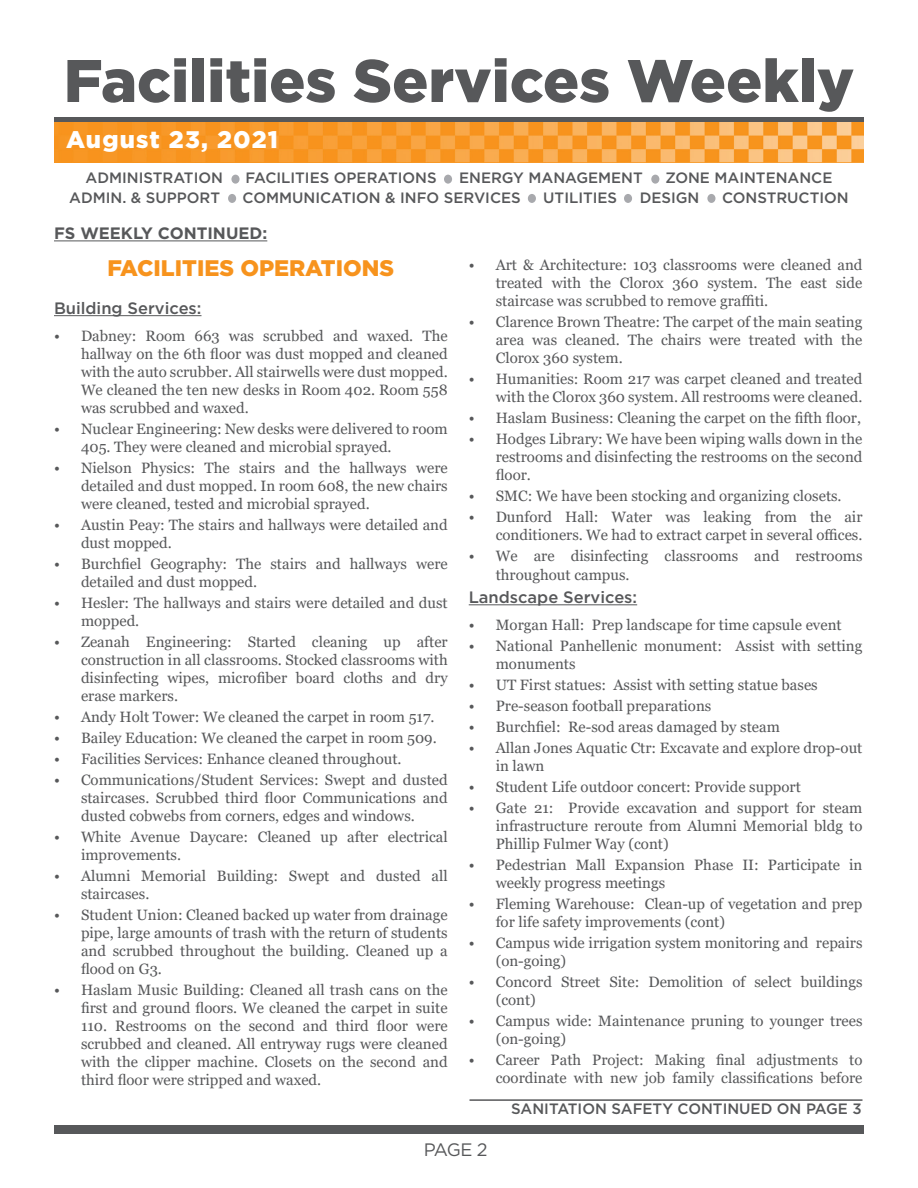
<style>
.page{position:relative;width:918px;height:1188px;background:#fff}
.page>*{position:absolute;margin:0;border:0;box-sizing:border-box;transform-origin:0 0}
.t1{font:900 60px "Gotham";color:#57585a}
.t2{font:900 24px "Gotham";letter-spacing:.05em;color:#fff}
.t3{font:900 22.5px "Gotham";color:#f7931d}
.t4{font:18px "Gotham";color:#57585a}
.t5{font:500 16.5px "Gotham";color:#57585a}
.t6{font:700 16.5px "Gotham";color:#57585a}
.t7{font:15px/18px "Georgia";color:#57585a}
.t8{font:500 15px "Gotham";color:#57585a}
</style>
<div class="page">
<div style="left:54px;top:1125px;width:810px;height:9px;background:#57585a"></div>
<div style="left:54px;top:117px;width:810px;height:6px;background:#57585a"></div>
<img style="left:54px;top:122px;width:810px;height:40px">
<hr style="left:470px;top:1099px;width:392px;height:2px;background:#57585a">
<hr style="left:54px;top:315px;width:148px;height:1px;background:#57585a">
<hr style="left:469px;top:604px;width:168px;height:1px;background:#57585a">
<hr style="left:54px;top:240px;width:213px;height:1px;background:#57585a">
<div style="left:228px;top:194px;width:8px;height:9px;background:#a8a9ad;border-radius:50%"></div>
<div style="left:528px;top:194px;width:8px;height:9px;background:#a8a9ad;border-radius:50%"></div>
<div style="left:444px;top:175px;width:8px;height:9px;background:#a8a9ad;border-radius:50%"></div>
<div style="left:624px;top:194px;width:8px;height:9px;background:#a8a9ad;border-radius:50%"></div>
<div style="left:231px;top:175px;width:9px;height:9px;background:#a8a9ad;border-radius:50%"></div>
<div style="left:707px;top:194px;width:8px;height:9px;background:#a8a9ad;border-radius:50%"></div>
<div style="left:651px;top:175px;width:8px;height:9px;background:#a8a9ad;border-radius:50%"></div>
<p class="t1" style="left:64px;top:39px;width:792px">Facilities Services Weekly</p>
<p class="t2" style="left:66px;top:123px;width:214px">August 23, 2021</p>
<p class="t8" style="left:86px;top:168px;width:139px">ADMINISTRATION</p>
<p class="t8" style="left:246px;top:168px;width:193px">FACILITIES OPERATIONS</p>
<p class="t8" style="left:459px;top:168px;width:185px">ENERGY MANAGEMENT</p>
<p class="t8" style="left:665px;top:168px;width:169px">ZONE MAINTENANCE</p>
<p class="t8" style="left:69px;top:188px;width:152px">ADMIN. &amp; SUPPORT</p>
<p class="t8" style="left:243px;top:188px;width:280px">COMMUNICATION &amp; INFO SERVICES</p>
<p class="t8" style="left:543px;top:188px;width:75px">UTILITIES</p>
<p class="t8" style="left:640px;top:188px;width:61px">DESIGN</p>
<p class="t8" style="left:722px;top:188px;width:128px">CONSTRUCTION</p>
<p class="t6" style="left:54px;top:222px;width:215px">FS WEEKLY CONTINUED:</p>
<p class="t3" style="left:108px;top:253px;width:288px">FACILITIES OPERATIONS</p>
<p class="t5" style="left:54px;top:297px;width:149px">Building Services:</p>
<p class="t7" style="left:81px;top:327px;width:368px;text-align:justify;text-indent:-27px">• Dabney: Room 663 was scrubbed and waxed. The hallway on the 6th floor was dust mopped and cleaned with the auto scrubber. All stairwells were dust mopped.<br>We cleaned the ten new desks in Room 402. Room 558 was scrubbed and waxed.</p>
<p class="t7" style="left:81px;top:420px;width:368px;text-indent:-27px">• Nuclear Engineering: New desks were delivered to room<br>405. They were cleaned and microbial sprayed.</p>
<p class="t7" style="left:81px;top:459px;width:368px;text-align:justify;text-indent:-27px">• Nielson Physics: The stairs and the hallways were detailed and dust mopped. In room 608, the new chairs were cleaned, tested and microbial sprayed.</p>
<p class="t7" style="left:81px;top:516px;width:368px;text-indent:-27px">• Austin Peay: The stairs and hallways were detailed and dust mopped.</p>
<p class="t7" style="left:81px;top:555px;width:368px;text-indent:-27px">• Burchfiel Geography: The stairs and hallways were detailed and dust mopped.</p>
<p class="t7" style="left:81px;top:594px;width:368px;text-indent:-27px">• Hesler: The hallways and stairs were detailed and dust mopped.</p>
<p class="t7" style="left:81px;top:633px;width:368px;text-align:justify;text-indent:-27px">• Zeanah Engineering: Started cleaning up after construction in all classrooms. Stocked classrooms with disinfecting wipes, microfiber board cloths and dry erase markers.</p>
<p class="t7" style="left:54px;top:708px;width:382px">• Andy Holt Tower: We cleaned the carpet in room 517.</p>
<p class="t7" style="left:54px;top:729px;width:384px">• Bailey Education: We cleaned the carpet in room 509.</p>
<p class="t7" style="left:54px;top:750px;width:349px">• Facilities Services: Enhance cleaned throughout.</p>
<p class="t7" style="left:81px;top:771px;width:368px;text-align:justify;text-indent:-27px">• Communications/Student Services: Swept and dusted staircases. Scrubbed third floor Communications and dusted cobwebs from corners, edges and windows.</p>
<p class="t7" style="left:81px;top:828px;width:368px;text-indent:-27px">• White Avenue Daycare: Cleaned up after electrical improvements.</p>
<p class="t7" style="left:81px;top:867px;width:368px;text-indent:-27px">• Alumni Memorial Building: Swept and dusted all staircases.</p>
<p class="t7" style="left:81px;top:906px;width:368px;text-align:justify;text-indent:-27px">• Student Union: Cleaned backed up water from drainage pipe, large amounts of trash with the return of students and scrubbed throughout the building. Cleaned up a flood on G3.</p>
<p class="t7" style="left:81px;top:981px;width:368px;text-align:justify;text-indent:-27px">• Haslam Music Building: Cleaned all trash cans on the first and ground floors. We cleaned the carpet in suite 110. Restrooms on the second and third floor were scrubbed and cleaned. All entryway rugs were cleaned with the clipper machine. Closets on the second and third floor were stripped and waxed.</p>
<p class="t7" style="left:496px;top:256px;width:368px;text-align:justify;text-indent:-27px">• Art &amp; Architecture: 103 classrooms were cleaned and treated with the Clorox 360 system. The east side staircase was scrubbed to remove graffiti.</p>
<p class="t7" style="left:496px;top:313px;width:368px;text-align:justify;text-indent:-27px">• Clarence Brown Theatre: The carpet of the main seating area was cleaned. The chairs were treated with the Clorox 360 system.</p>
<p class="t7" style="left:469px;top:370px;width:395px;text-align:right">• Humanities: Room 217 was carpet cleaned and treated with the Clorox 360 system. All restrooms were cleaned.</p>
<p class="t7" style="left:469px;top:409px;width:394px">• Haslam Business: Cleaning the carpet on the fifth floor,</p>
<p class="t7" style="left:496px;top:430px;width:368px;text-align:justify;text-indent:-27px">• Hodges Library: We have been wiping walls down in the restrooms and disinfecting the restrooms on the second floor.</p>
<p class="t7" style="left:469px;top:487px;width:374px">• SMC: We have been stocking and organizing closets.</p>
<p class="t7" style="left:469px;top:508px;width:395px;text-align:right">• Dunford Hall: Water was leaking from the air conditioners. We had to extract carpet in several offices.</p>
<p class="t7" style="left:496px;top:546px;width:368px;line-height:19.8px;text-indent:-27px">• We are disinfecting classrooms and restrooms throughout campus.</p>
<p class="t5" style="left:469px;top:587px;width:170px">Landscape Services:</p>
<p class="t7" style="left:469px;top:616px;width:374px">• Morgan Hall: Prep landscape for time capsule event</p>
<p class="t7" style="left:496px;top:637px;width:368px;text-indent:-27px">• National Panhellenic monument: Assist with setting monuments</p>
<p class="t7" style="left:469px;top:676px;width:350px">• UT First statues: Assist with setting statue bases</p>
<p class="t7" style="left:469px;top:697px;width:244px">• Pre-season football preparations</p>
<p class="t7" style="left:469px;top:718px;width:313px">• Burchfiel: Re-sod areas damaged by steam</p>
<p class="t7" style="left:496px;top:739px;width:368px;text-indent:-27px">• Allan Jones Aquatic Ctr: Excavate and explore drop-out in lawn</p>
<p class="t7" style="left:469px;top:778px;width:334px">• Student Life outdoor concert: Provide support</p>
<p class="t7" style="left:496px;top:799px;width:368px;text-align:justify;text-indent:-27px">• Gate 21: Provide excavation and support for steam infrastructure reroute from Alumni Memorial bldg to Phillip Fulmer Way (cont)</p>
<p class="t7" style="left:496px;top:856px;width:368px;text-indent:-27px">• Pedestrian Mall Expansion Phase II: Participate in weekly progress meetings</p>
<p class="t7" style="left:496px;top:895px;width:368px;text-indent:-27px">• Fleming Warehouse: Clean-up of vegetation and prep for life safety improvements (cont)</p>
<p class="t7" style="left:496px;top:934px;width:368px;text-indent:-27px">• Campus wide irrigation system monitoring and repairs (on-going)</p>
<p class="t7" style="left:496px;top:973px;width:368px;text-indent:-27px">• Concord Street Site: Demolition of select buildings (cont)</p>
<p class="t7" style="left:496px;top:1012px;width:368px;text-indent:-27px">• Campus wide: Maintenance pruning to younger trees (on-going)</p>
<p class="t7" style="left:469px;top:1051px;width:395px;text-align:right">• Career Path Project: Making final adjustments to coordinate with new job family classifications before</p>
<p class="t8" style="left:511px;top:1099px;width:352px">SANITATION SAFETY CONTINUED ON PAGE 3</p>
<p class="t4" style="left:424px;top:1138px;width:65px">PAGE 2</p>
</div>
